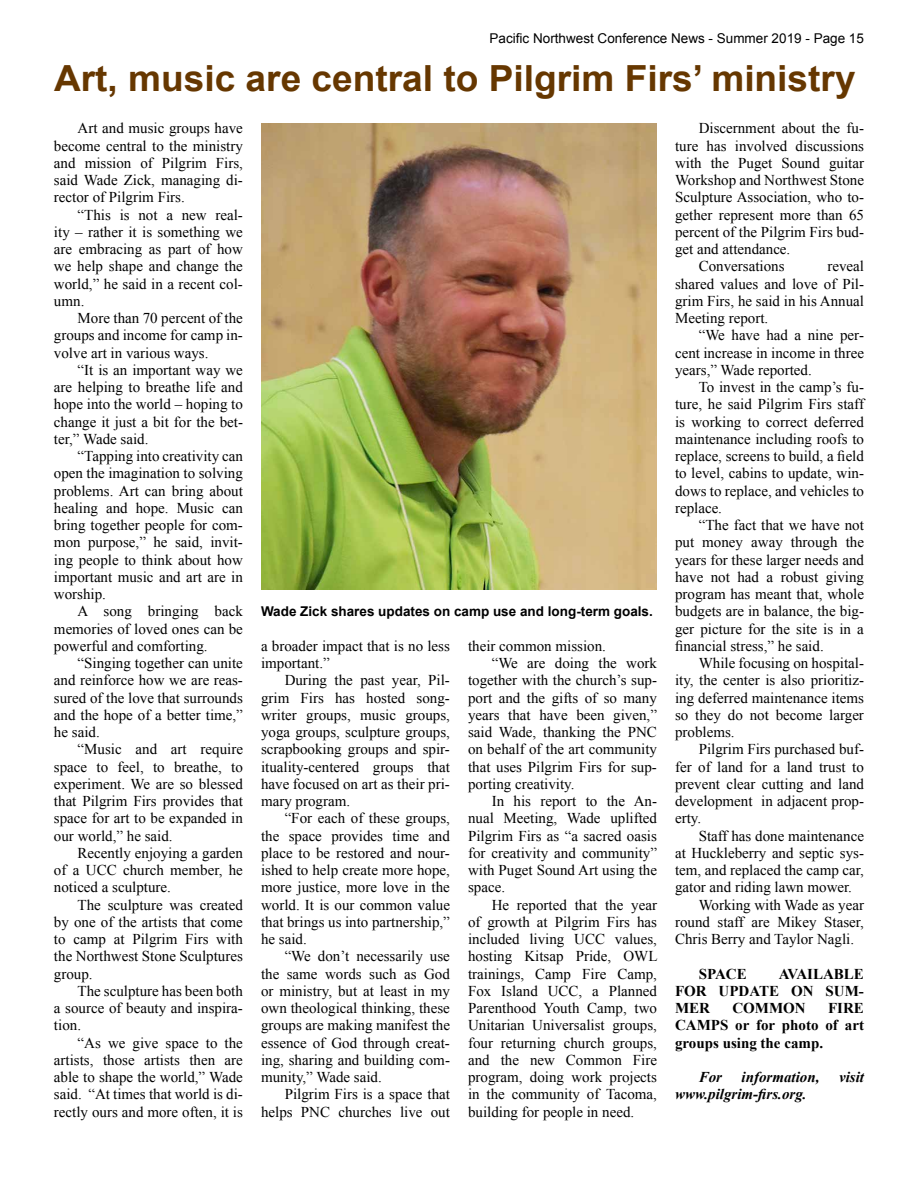
<style>
.page{position:relative;width:918px;height:1188px;background:#fff}
.page>*{position:absolute;margin:0;border:0;box-sizing:border-box;transform-origin:0 0}
.t1{font:700 36px "Arial";color:#663700}
.t2{font:15px/17.2px "Times New Roman";color:#000;text-align:justify}
.t3{font:700 15px/17.2px "Times New Roman";color:#000;text-align:justify}
.t4{font:italic 700 15px "Times New Roman";color:#000}
.t5{font:13.5px "Arial";color:#000}
.t6{font:700 13.5px "Arial";color:#000}
</style>
<div class="page">
<img style="left:261px;top:123px;width:396px;height:467px">
<p class="t5" style="left:490px;top:29px;width:376px">Pacific Northwest Conference News - Summer 2019 - Page 15</p>
<h1 class="t1" style="left:54px;top:55px;width:803px">Art, music are central to Pilgrim Firs’ ministry</h1>
<p class="t2" style="left:54px;top:120px;width:190px;text-indent:24px">Art and music groups have become central to the ministry and mission of Pilgrim Firs, said Wade Zick, managing di&shy;rector of Pilgrim Firs.</p>
<p class="t2" style="left:54px;top:206px;width:190px;text-indent:24px">“This is not a new real&shy;ity – rather it is something we are embracing as part of how we help shape and change the world,” he said in a recent col&shy;umn.</p>
<p class="t2" style="left:54px;top:309px;width:190px;text-indent:24px">More than 70 percent of the groups and income for camp in&shy;volve art in various ways.</p>
<p class="t2" style="left:54px;top:361px;width:190px;text-indent:24px">“It is an important way we are helping to breathe life and hope into the world – hoping to change it just a bit for the bet&shy;ter,” Wade said.</p>
<p class="t2" style="left:54px;top:447px;width:190px;text-indent:24px">“Tapping into creativity can open the imagination to solving problems. Art can bring about healing and hope. Music can bring together people for com&shy;mon purpose,” he said, invit&shy;ing people to think about how important music and art are in worship.</p>
<p class="t2" style="left:54px;top:603px;width:190px;text-indent:24px">A song bringing back memories of loved ones can be powerful and comforting.</p>
<p class="t2" style="left:54px;top:654px;width:190px;text-indent:24px">“Singing together can unite and reinforce how we are reas&shy;sured of the love that surrounds and the hope of a better time,” he said.</p>
<p class="t2" style="left:54px;top:741px;width:191px;text-indent:24px">“Music and art require space to feel, to breathe, to experiment. We are so blessed that Pilgrim Firs provides that space for art to be expanded in our world,” he said.</p>
<p class="t2" style="left:54px;top:844px;width:190px;text-indent:24px">Recently enjoying a garden of a UCC church member, he noticed a sculpture.</p>
<p class="t2" style="left:54px;top:896px;width:190px;text-indent:24px">The sculpture was created by one of the artists that come to camp at Pilgrim Firs with the Northwest Stone Sculptures group.</p>
<p class="t2" style="left:54px;top:982px;width:190px;text-indent:24px">The sculpture has been both a source of beauty and inspira&shy;tion.</p>
<p class="t2" style="left:54px;top:1034px;width:190px;text-indent:24px">“As we give space to the artists, those artists then are able to shape the world,” Wade said. “At times that world is di&shy;rectly ours and more often, it is</p>
<p class="t6" style="left:261px;top:602px;width:393px">Wade Zick shares updates on camp use and long-term goals.</p>
<p class="t2" style="left:261px;top:637px;width:190px">a broader impact that is no less important.”</p>
<p class="t2" style="left:261px;top:672px;width:190px;text-indent:24px">During the past year, Pil&shy;grim Firs has hosted song&shy;writer groups, music groups, yoga groups, sculpture groups, scrapbooking groups and spir&shy;ituality-centered groups that have focused on art as their pri&shy;mary program.</p>
<p class="t2" style="left:261px;top:810px;width:190px;text-indent:24px">“For each of these groups, the space provides time and place to be restored and nour&shy;ished to help create more hope, more justice, more love in the world. It is our common value that brings us into partnership,” he said.</p>
<p class="t2" style="left:261px;top:948px;width:190px;text-indent:24px">“We don’t necessarily use the same words such as God or ministry, but at least in my own theological thinking, these groups are making manifest the essence of God through creat&shy;ing, sharing and building com&shy;munity,” Wade said.</p>
<p class="t2" style="left:261px;top:1086px;width:190px;text-align:right">Pilgrim Firs is a space that helps PNC churches live out</p>
<p class="t2" style="left:468px;top:637px;width:139px">their common mission.</p>
<p class="t2" style="left:492px;top:654px;width:167px">“We are doing the work</p>
<p class="t2" style="left:468px;top:672px;width:190px">together with the church’s sup-</p>
<p class="t2" style="left:468px;top:689px;width:190px">port and the gifts of so many</p>
<p class="t2" style="left:468px;top:706px;width:190px">years that have been given,”</p>
<p class="t2" style="left:468px;top:723px;width:190px">said Wade, thanking the PNC</p>
<p class="t2" style="left:468px;top:741px;width:190px">on behalf of the art community</p>
<p class="t2" style="left:468px;top:758px;width:190px">that uses Pilgrim Firs for sup-</p>
<p class="t2" style="left:468px;top:775px;width:108px">porting creativity.</p>
<p class="t2" style="left:492px;top:792px;width:167px">In his report to the An-</p>
<p class="t2" style="left:468px;top:810px;width:190px">nual Meeting, Wade uplifted</p>
<p class="t2" style="left:468px;top:827px;width:190px">Pilgrim Firs as “a sacred oasis</p>
<p class="t2" style="left:468px;top:844px;width:190px">for creativity and community”</p>
<p class="t2" style="left:468px;top:861px;width:190px">with Puget Sound Art using the</p>
<p class="t2" style="left:468px;top:879px;width:39px">space.</p>
<p class="t2" style="left:492px;top:896px;width:167px">He reported that the year</p>
<p class="t2" style="left:468px;top:913px;width:190px">of growth at Pilgrim Firs has</p>
<p class="t2" style="left:468px;top:930px;width:190px">included living UCC values,</p>
<p class="t2" style="left:468px;top:948px;width:191px">hosting Kitsap Pride, OWL</p>
<p class="t2" style="left:468px;top:965px;width:190px">trainings, Camp Fire Camp,</p>
<p class="t2" style="left:468px;top:982px;width:190px">Fox Island UCC, a Planned</p>
<p class="t2" style="left:468px;top:999px;width:190px">Parenthood Youth Camp, two</p>
<p class="t2" style="left:468px;top:1017px;width:190px">Unitarian Universalist groups,</p>
<p class="t2" style="left:468px;top:1034px;width:190px">four returning church groups,</p>
<p class="t2" style="left:468px;top:1051px;width:190px">and the new Common Fire</p>
<p class="t2" style="left:468px;top:1068px;width:190px">program, doing work projects</p>
<p class="t2" style="left:468px;top:1086px;width:191px">in the community of Tacoma,</p>
<p class="t2" style="left:468px;top:1103px;width:168px">building for people in need.</p>
<p class="t2" style="left:699px;top:120px;width:167px">Discernment about the fu-</p>
<p class="t2" style="left:675px;top:137px;width:190px">ture has involved discussions</p>
<p class="t2" style="left:675px;top:154px;width:190px">with the Puget Sound guitar</p>
<p class="t2" style="left:675px;top:171px;width:190px">Workshop and Northwest Stone</p>
<p class="t2" style="left:675px;top:189px;width:190px">Sculpture Association, who to-</p>
<p class="t2" style="left:675px;top:206px;width:190px">gether represent more than 65</p>
<p class="t2" style="left:675px;top:223px;width:190px">percent of the Pilgrim Firs bud-</p>
<p class="t2" style="left:675px;top:240px;width:117px">get and attendance.</p>
<p class="t2" style="left:699px;top:258px;width:87px">Conversations</p>
<p class="t2" style="left:675px;top:258px;width:190px;text-indent:152px">reveal shared values and love of Pil&shy;grim Firs, he said in his Annual Meeting report.</p>
<p class="t2" style="left:675px;top:327px;width:190px;text-indent:24px">“We have had a nine per&shy;cent increase in income in three years,” Wade reported.</p>
<p class="t2" style="left:675px;top:378px;width:190px;text-indent:24px">To invest in the camp’s fu&shy;ture, he said Pilgrim Firs staff is working to correct deferred maintenance including roofs to replace, screens to build, a field to level, cabins to update, win&shy;dows to replace, and vehicles to replace.</p>
<p class="t2" style="left:675px;top:516px;width:190px;text-indent:24px">“The fact that we have not put money away through the years for these larger needs and have not had a robust giving program has meant that, whole budgets are in balance, the big&shy;ger picture for the site is in a financial stress,” he said.</p>
<p class="t2" style="left:675px;top:654px;width:190px;text-indent:24px">While focusing on hospital&shy;ity, the center is also prioritiz&shy;ing deferred maintenance items so they do not become larger problems.</p>
<p class="t2" style="left:675px;top:741px;width:190px;text-indent:24px">Pilgrim Firs purchased buf&shy;fer of land for a land trust to prevent clear cutting and land development in adjacent prop&shy;erty.</p>
<p class="t2" style="left:699px;top:827px;width:167px">Staff has done maintenance</p>
<p class="t2" style="left:675px;top:844px;width:190px">at Huckleberry and septic sys-</p>
<p class="t2" style="left:675px;top:861px;width:190px">tem, and replaced the camp car,</p>
<p class="t2" style="left:675px;top:879px;width:179px">gator and riding lawn mower.</p>
<p class="t2" style="left:699px;top:896px;width:167px">Working with Wade as year</p>
<p class="t2" style="left:675px;top:913px;width:190px">round staff are Mikey Staser,</p>
<p class="t2" style="left:675px;top:930px;width:181px">Chris Berry and Taylor Nagli.</p>
<p class="t3" style="left:699px;top:965px;width:50px">SPACE</p>
<p class="t3" style="left:675px;top:965px;width:190px;text-indent:104px">AVAILABLE FOR UPDATE ON SUM-MER</p>
<p class="t3" style="left:732px;top:999px;width:75px">COMMON</p>
<p class="t3" style="left:675px;top:999px;width:190px;text-indent:153px">FIRE CAMPS or for photo of art groups using the camp.</p>
<p class="t4" style="left:699px;top:1067px;width:25px">For</p>
<p class="t4" style="left:742px;top:1067px;width:79px">information,</p>
<p class="t4" style="left:839px;top:1067px;width:27px">visit</p>
<p class="t4" style="left:675px;top:1084px;width:133px">www.pilgrim-firs.org.</p>
</div>
